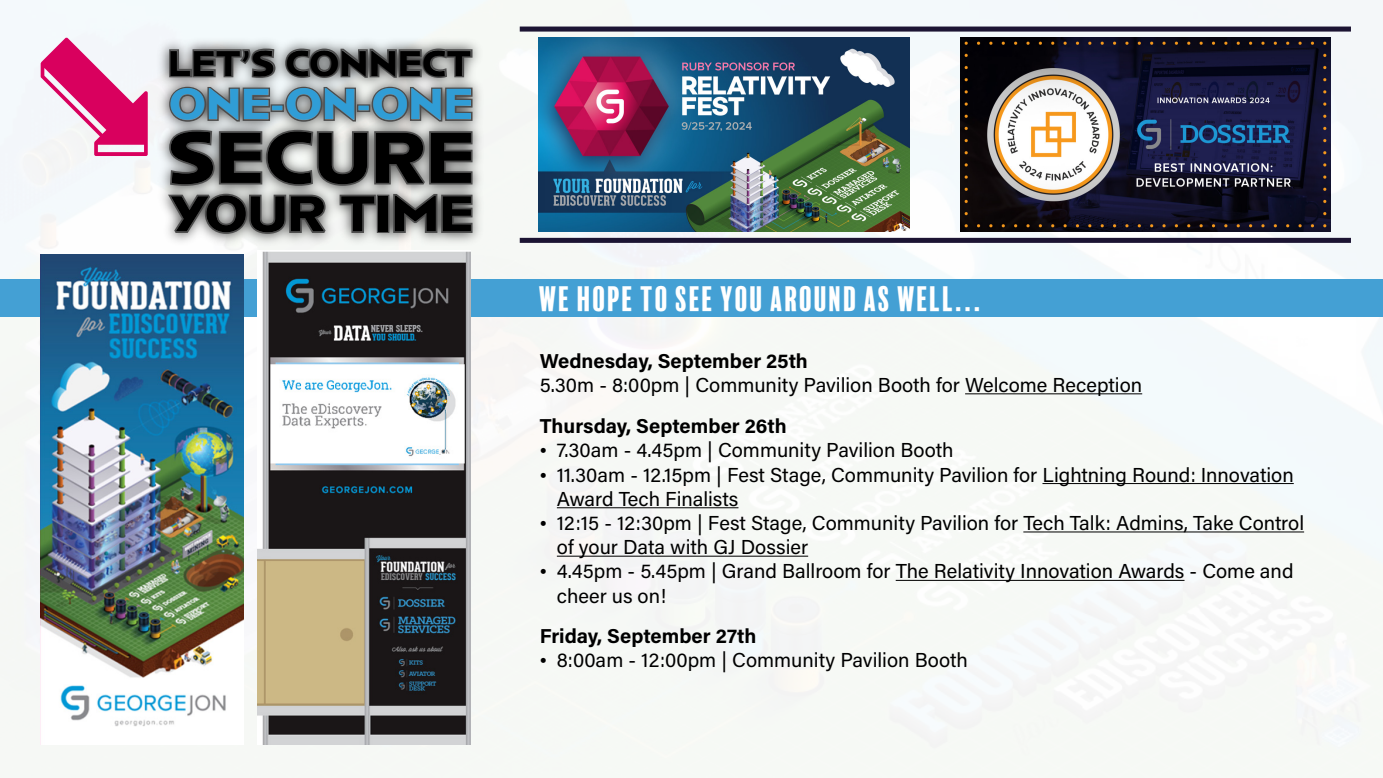
<style>
.page{position:relative;width:1383px;height:778px;background:#fff}
.page>*{position:absolute;margin:0;border:0;box-sizing:border-box;transform-origin:0 0}
.t1{font:700 74.4px "Anisette Std Petite";color:#000}
.t2{font:700 52.2px "Anisette Std Petite";color:#000}
.t3{font:700 44.7px "Anisette Std Petite";color:#309dd6}
.t4{font:700 36.9px "Anisette Std Petite";color:#000}
.t5{font:32.4px "Balboa Plus Fill";color:#fff}
.t6{font:20.1px/24.3px "Acumin Pro";color:#000}
.t7{font:700 20.1px "Acumin Pro";color:#000}
.s1{font-family:"Times New Roman"}
</style>
<div class="page">
<div style="left:0;top:0;width:1382px;height:763px;background:#f6f9f6"></div>
<div style="left:0;top:279px;width:1382px;height:38px;background:#44a0d4"></div>
<hr style="left:1042px;top:483px;width:251px;height:1px;background:#000">
<hr style="left:557px;top:507px;width:181px;height:1px;background:#000">
<hr style="left:1023px;top:531px;width:281px;height:1px;background:#000">
<hr style="left:557px;top:555px;width:251px;height:1px;background:#000">
<hr style="left:895px;top:580px;width:289px;height:1px;background:#000">
<hr style="left:965px;top:393px;width:177px;height:1px;background:#000">
<img style="left:121px;top:21px;width:610px;height:247px">
<svg style="left:168px;top:49px;width:304px;height:185px;background:#8d8e8e"></svg>
<img style="left:960px;top:38px;width:370px;height:194px">
<img style="left:539px;top:38px;width:370px;height:194px">
<div style="left:520px;top:238px;width:830px;height:5px;background:#1c1433"></div>
<div style="left:520px;top:27px;width:830px;height:5px;background:#1c1433"></div>
<img style="left:41px;top:254px;width:203px;height:490px">
<img style="left:258px;top:250px;width:213px;height:494px">
<svg style="left:41px;top:37px;width:107px;height:119px"></svg>
<h3 class="t4" style="left:168px;top:43px;width:304px">LET’S CONNECT</h3>
<h3 class="t3" style="left:169px;top:80px;width:306px">ONE-ON-ONE</h3>
<h1 class="t1" style="left:168px;top:117px;width:308px">SECURE</h1>
<h2 class="t2" style="left:170px;top:185px;width:305px">YOUR TIME</h2>
<h3 class="t5" style="left:539px;top:280px;width:445px">WE HOPE TO SEE YOU AROUND AS WELL...</h3>
<p class="t7" style="left:540px;top:346px;width:269px">Wednesday, September 25th</p>
<p class="t6" style="left:540px;top:372px;width:604px">5.30m - 8:00pm | Community Pavilion Booth for Welcome Reception</p>
<p class="t7" style="left:540px;top:412px;width:248px">Thursday, September 26th</p>
<p class="t6" style="left:540px;top:437px;width:415px"><span class="s1">•</span> 7.30am - 4.45pm | Community Pavilion Booth</p>
<p class="t6" style="left:557px;top:461px;width:738px;text-indent:-17px"><span class="s1">•</span> 11.30am - 12.15pm | Fest Stage, Community Pavilion for Lightning Round: Innovation<br>Award Tech Finalists</p>
<p class="t6" style="left:557px;top:510px;width:748px;text-indent:-17px"><span class="s1">•</span> 12:15 - 12:30pm | Fest Stage, Community Pavilion for Tech Talk: Admins, Take Control of your Data with GJ Dossier</p>
<p class="t6" style="left:557px;top:558px;width:738px;text-indent:-17px"><span class="s1">•</span> 4.45pm - 5.45pm | Grand Ballroom for The Relativity Innovation Awards - Come and cheer us on!</p>
<p class="t7" style="left:540px;top:622px;width:218px">Friday, September 27th</p>
<p class="t6" style="left:540px;top:647px;width:429px"><span class="s1">•</span> 8:00am - 12:00pm | Community Pavilion Booth</p>
</div>
